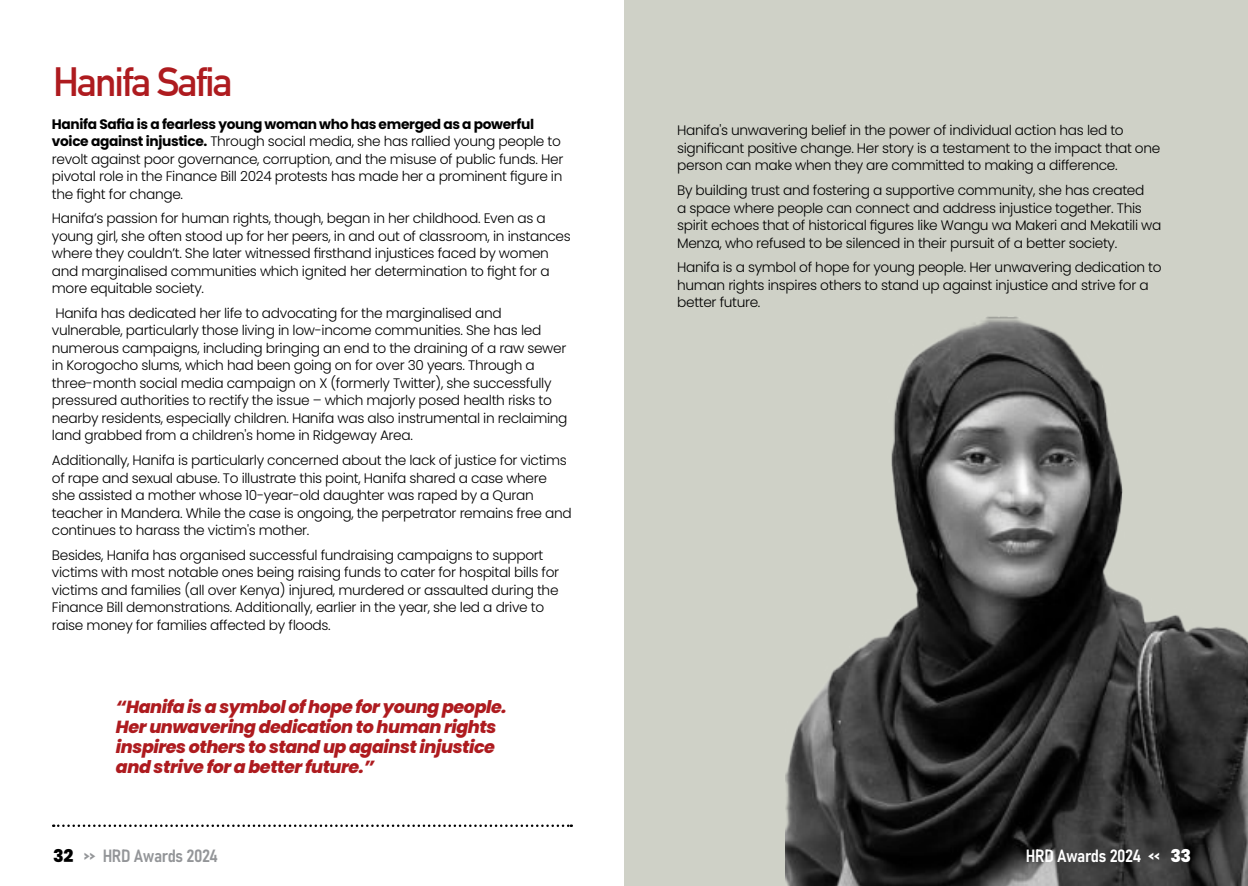
<style>
.page{position:relative;width:1248px;height:886px;background:#fff}
.page>*{position:absolute;margin:0;border:0;box-sizing:border-box;transform-origin:0 0}
.t1{font:700 40px "DIN Alternate";letter-spacing:-.05em;color:#ae1b1f}
.t2{font:italic 800 17.5px/20px "Poppins";letter-spacing:-.025em;color:#ae1b1f}
.t3{font:17.5px "Bahnschrift";letter-spacing:-.025em;color:#939598}
.t4{font:17.5px "Bahnschrift";letter-spacing:-.025em;color:#fff}
.t5{font:300 13.75px/17.5px "Poppins";letter-spacing:-.025em;color:#000}
.s1{font-weight:700}
.s2{font-family:"Poppins";font-weight:800;color:#000}
.s3{font-family:"Poppins";font-weight:800}
</style>
<div class="page">
<svg style="left:53px;top:824px;width:518px;height:3px"></svg>
<div style="left:624px;top:0;width:623px;height:886px;background:#cfd1c7"></div>
<img style="left:785px;top:316px;width:462px;height:570px">
<h1 class="t1" style="left:53px;top:52px;width:181px">Hanifa Safia</h1>
<p class="t5" style="left:52px;top:115px;width:513px"><span class="s1">Hanifa Safia is a fearless young woman who has emerged as a powerful voice against injustice.</span> Through social media, she has rallied young people to revolt against poor governance, corruption, and the misuse of public funds. Her pivotal role in the Finance Bill 2024 protests has made her a prominent figure in the fight for change.</p>
<p class="t5" style="left:52px;top:210px;width:520px">Hanifa’s passion for human rights, though, began in her childhood. Even as a young girl, she often stood up for her peers, in and out of classroom, in instances where they couldn’t. She later witnessed firsthand injustices faced by women and marginalised communities which ignited her determination to fight for a more equitable society.</p>
<p class="t5" style="left:52px;top:304px;width:517px">Hanifa has dedicated her life to advocating for the marginalised and vulnerable, particularly those living in low-income communities. She has led numerous campaigns, including bringing an end to the draining of a raw sewer in Korogocho slums, which had been going on for over 30 years. Through a three-month social media campaign on X (formerly Twitter), she successfully pressured authorities to rectify the issue – which majorly posed health risks to nearby residents, especially children. Hanifa was also instrumental in reclaiming land grabbed from a children's home in Ridgeway Area.</p>
<p class="t5" style="left:52px;top:451px;width:521px">Additionally, Hanifa is particularly concerned about the lack of justice for victims of rape and sexual abuse. To illustrate this point, Hanifa shared a case where she assisted a mother whose 10-year-old daughter was raped by a Quran teacher in Mandera. While the case is ongoing, the perpetrator remains free and continues to harass the victim's mother.</p>
<p class="t5" style="left:52px;top:546px;width:509px">Besides, Hanifa has organised successful fundraising campaigns to support victims with most notable ones being raising funds to cater for hospital bills for victims and families (all over Kenya) injured, murdered or assaulted during the Finance Bill demonstrations. Additionally, earlier in the year, she led a drive to raise money for families affected by floods.</p>
<p class="t2" style="left:116px;top:697px;width:392px">“Hanifa is a symbol of hope for young people.<br>Her unwavering dedication to human rights inspires others to stand up against injustice and strive for a better future.”</p>
<p class="t5" style="left:677px;top:122px;width:484px">Hanifa's unwavering belief in the power of individual action has led to significant positive change. Her story is a testament to the impact that one person can make when they are committed to making a difference.</p>
<p class="t5" style="left:677px;top:181px;width:485px">By building trust and fostering a supportive community, she has created<br>a space where people can connect and address injustice together. This spirit echoes that of historical figures like Wangu wa Makeri and Mekatili wa Menza, who refused to be silenced in their pursuit of a better society.</p>
<p class="t5" style="left:677px;top:259px;width:486px">Hanifa is a symbol of hope for young people. Her unwavering dedication to human rights inspires others to stand up against injustice and strive for a better future.</p>
<p class="t3" style="left:53px;top:843px;width:166px"><span class="s2">32</span> &gt;&gt; HRD Awards 2024</p>
<p class="t4" style="left:1025px;top:843px;width:167px">HRD Awards 2024 &lt;&lt; <span class="s3">33</span></p>
</div>
